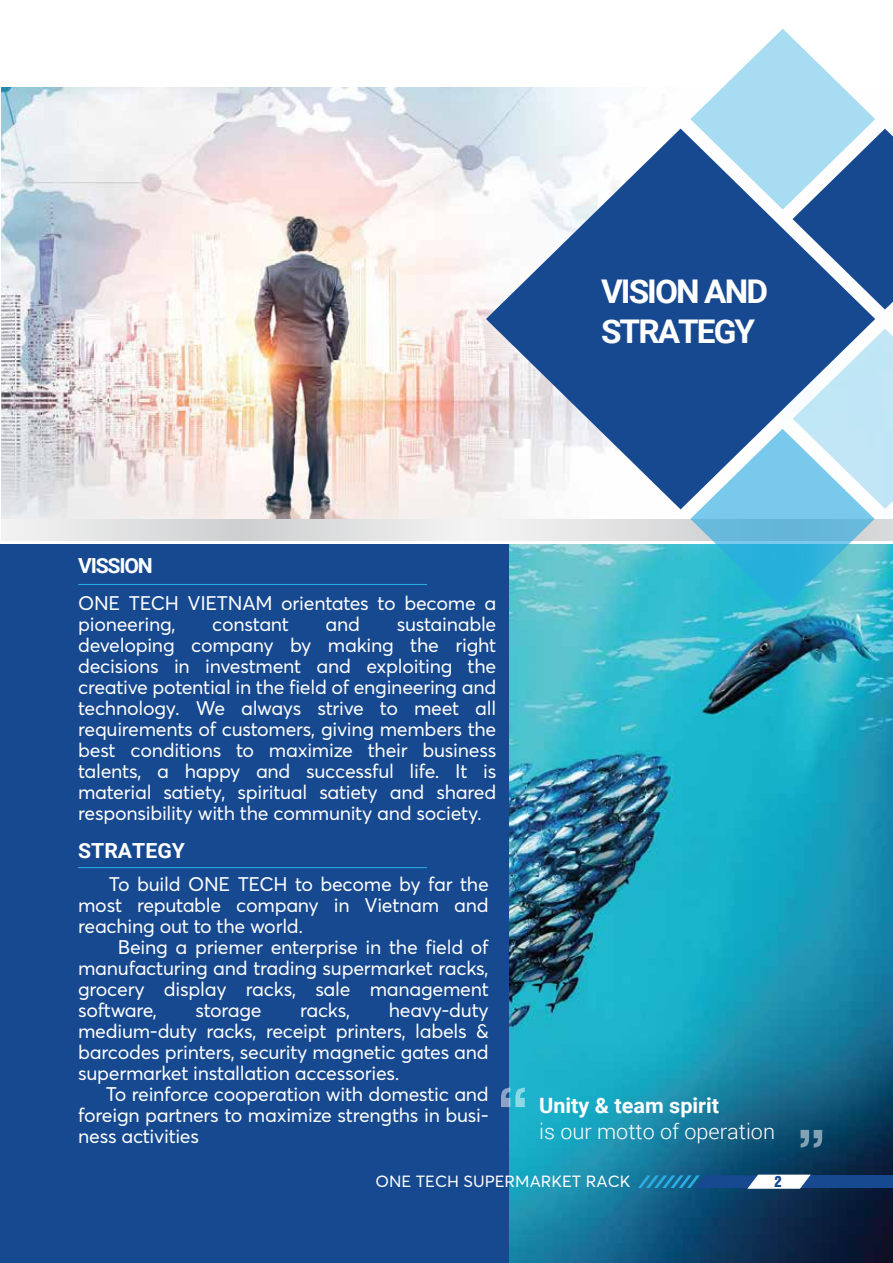
<style>
.page{position:relative;width:893px;height:1263px;background:#fff}
.page>*{position:absolute;margin:0;border:0;box-sizing:border-box;transform-origin:0 0}
.t1{font:700 32.7px/39.2px "Roboto";letter-spacing:-.06em;color:#fff}
.t2{font:300 21.15px "Roboto";color:#fff}
.t3{font:700 21.15px "Roboto";color:#fff}
.t4{font:700 20.85px "Roboto";color:#fff}
.t5{font:700 20.85px "Roboto";letter-spacing:-.06em;color:#fff}
.t6{font:19.5px/21px "Averta";letter-spacing:-.015em;color:#fff;text-align:justify}
.t7{font:16.05px "Averta";color:#fff}
.t8{font:13.95px "UTM Helvet Ins";color:#174991}
</style>
<div class="page">
<img style="left:509px;top:544px;width:384px;height:719px">
<img style="left:2px;top:87px;width:679px;height:432px">
<div style="left:0;top:544px;width:509px;height:719px;background:#174991"></div>
<svg style="left:2px;top:519px;width:688px;height:21px"></svg>
<hr style="left:78px;top:584px;width:349px;height:1px;background:#2aabe2">
<hr style="left:78px;top:867px;width:349px;height:1px;background:#2aabe2">
<svg style="left:486px;top:129px;width:389px;height:380px;fill:#174991"></svg>
<svg style="left:690px;top:29px;width:203px;height:281px"></svg>
<svg style="left:690px;top:328px;width:203px;height:281px;background:#69abcf"></svg>
<svg style="left:501px;top:1088px;width:24px;height:19px"></svg>
<svg style="left:801px;top:1130px;width:21px;height:17px"></svg>
<div style="left:797px;top:1175px;width:96px;height:13px;background:#174991"></div>
<svg style="left:638px;top:1174px;width:173px;height:15px"></svg>
<p class="t5" style="left:78px;top:551px;width:76px">VISSION</p>
<p class="t6" style="left:78px;top:593px;width:420px">ONE TECH VIETNAM orientates to become a pioneering,</p>
<p class="t6" style="left:78px;top:614px;width:420px;text-indent:319px">sustainable developing company by making the right decisions in investment and exploiting the creative potential in the field of engineering and technology. We always strive to meet all requirements of customers, giving members the best conditions to maximize their business talents, a happy and successful life. It is material satiety, spiritual satiety and shared responsibility with the community and society.</p>
<p class="t6" style="left:212px;top:614px;width:78px">constant</p>
<p class="t6" style="left:326px;top:614px;width:36px">and</p>
<p class="t4" style="left:78px;top:836px;width:108px">STRATEGY</p>
<h1 class="t1" style="left:601px;top:271px;width:169px">VISION AND<br>STRATEGY</h1>
<p class="t6" style="left:78px;top:873px;width:412px;text-indent:31px">To build ONE TECH to become by far the most reputable company in Vietnam and reaching out to the world.</p>
<p class="t6" style="left:78px;top:936px;width:412px;text-indent:40px">Being a priemer enterprise in the field of manufacturing and trading supermarket racks, grocery display racks, sale management software,</p>
<p class="t6" style="left:78px;top:999px;width:412px;text-indent:311px">heavy-duty medium-duty racks, receipt printers, labels &amp; barcodes printers, security magnetic gates and supermarket installation accessories.</p>
<p class="t6" style="left:78px;top:1083px;width:412px;text-indent:28px">To reinforce cooperation with domestic and foreign partners to maximize strengths in busi&shy;ness activities</p>
<p class="t7" style="left:375px;top:1172px;width:256px">ONE TECH SUPERMARKET RACK</p>
<p class="t8" style="left:774px;top:1170px;width:9px">2</p>
<p class="t6" style="left:195px;top:999px;width:68px">storage</p>
<p class="t6" style="left:300px;top:999px;width:52px">racks,</p>
<p class="t3" style="left:539px;top:1091px;width:182px">Unity &amp; team spirit</p>
<p class="t2" style="left:539px;top:1116px;width:237px">is our motto of operation</p>
</div>
